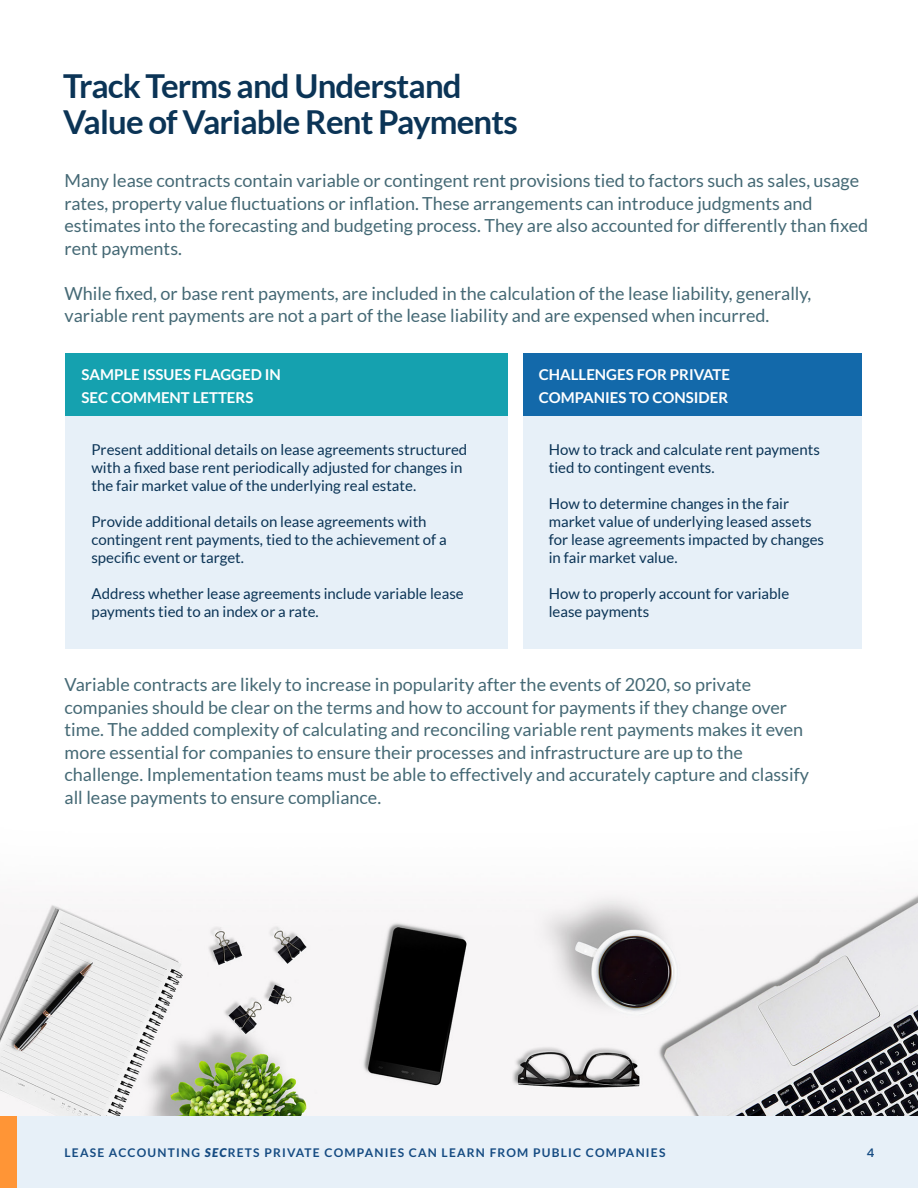
<style>
.page{position:relative;width:918px;height:1188px;background:#fff}
.page>*{position:absolute;margin:0;border:0;box-sizing:border-box;transform-origin:0 0}
.t1{font:700 33px/36px "Lato";letter-spacing:-.025em;color:#0b3456}
.t2{font:18px/22.5px "Lato";color:#456975}
.t3{font:15px/18px "Lato";color:#0b3456}
.t4{font:700 15px/22.5px "Lato";color:#fff}
.t5{font:700 12px "Lato";letter-spacing:.1em;color:#154b82}
.t6{font:500 12px "Poppins";color:#154b82}
.s1{font-weight:900;font-style:italic}
</style>
<div class="page">
<img style="left:0;top:893px;width:918px;height:224px">
<div style="left:0;top:1117px;width:918px;height:71px;background:#e7f0f8"></div>
<div style="left:0;top:1117px;width:17px;height:71px;background:#ff9536"></div>
<div style="left:66px;top:355px;width:442px;height:294px;background:#e7f0f8"></div>
<div style="left:66px;top:353px;width:442px;height:63px;background:#15a1af"></div>
<div style="left:523px;top:353px;width:338px;height:296px;background:#e7f0f8"></div>
<div style="left:523px;top:353px;width:338px;height:63px;background:#1369aa"></div>
<h1 class="t1" style="left:63px;top:68px;width:456px">Track Terms and Understand<br>Value of Variable Rent Payments</h1>
<p class="t2" style="left:65px;top:169px;width:805px">Many lease contracts contain variable or contingent rent provisions tied to factors such as sales, usage rates, property value fluctuations or inflation. These arrangements can introduce judgments and estimates into the forecasting and budgeting process. They are also accounted for differently than fixed rent payments.</p>
<p class="t2" style="left:65px;top:282px;width:748px">While fixed, or base rent payments, are included in the calculation of the lease liability, generally, variable rent payments are not a part of the lease liability and are expensed when incurred.</p>
<p class="t4" style="left:82px;top:363px;width:201px">SAMPLE ISSUES FLAGGED IN<br>SEC COMMENT LETTERS</p>
<p class="t3" style="left:91px;top:441px;width:377px">Present additional details on lease agreements structured with a fixed base rent periodically adjusted for changes in the fair market value of the underlying real estate.</p>
<p class="t3" style="left:91px;top:513px;width:357px">Provide additional details on lease agreements with contingent rent payments, tied to the achievement of a specific event or target.</p>
<p class="t3" style="left:91px;top:585px;width:374px">Address whether lease agreements include variable lease payments tied to an index or a rate.</p>
<p class="t4" style="left:539px;top:363px;width:193px">CHALLENGES FOR PRIVATE<br>COMPANIES TO CONSIDER</p>
<p class="t3" style="left:549px;top:441px;width:273px">How to track and calculate rent payments tied to contingent events.</p>
<p class="t3" style="left:549px;top:495px;width:277px">How to determine changes in the fair market value of underlying leased assets for lease agreements impacted by changes in fair market value.</p>
<p class="t3" style="left:549px;top:585px;width:242px">How to properly account for variable lease payments</p>
<p class="t2" style="left:65px;top:673px;width:746px">Variable contracts are likely to increase in popularity after the events of 2020, so private companies should be clear on the terms and how to account for payments if they change over time. The added complexity of calculating and reconciling variable rent payments makes it even more essential for companies to ensure their processes and infrastructure are up to the challenge. Implementation teams must be able to effectively and accurately capture and classify all lease payments to ensure compliance.</p>
<p class="t5" style="left:65px;top:1146px;width:602px">LEASE ACCOUNTING <span class="s1">SEC</span>RETS PRIVATE COMPANIES CAN LEARN FROM PUBLIC COMPANIES</p>
<p class="t6" style="left:867px;top:1146px;width:9px">4</p>
</div>
